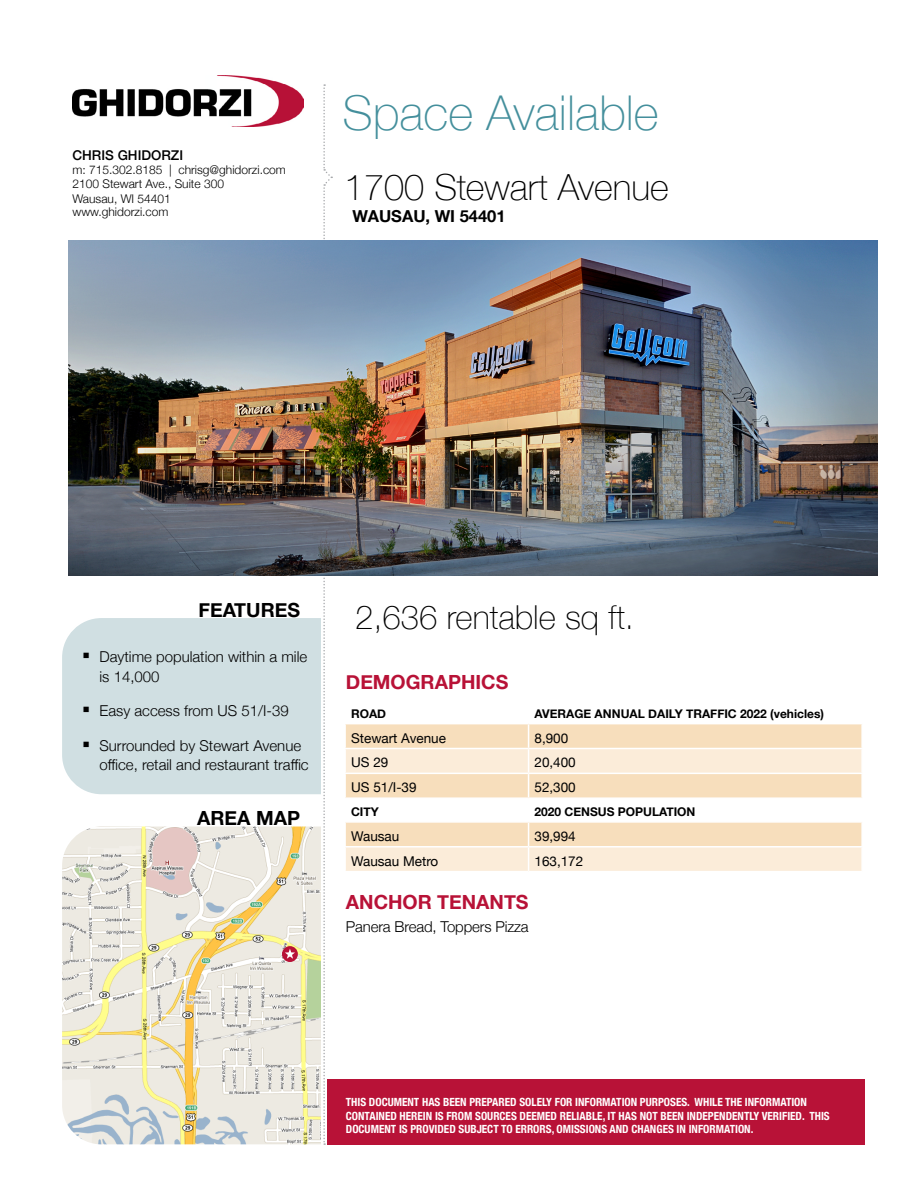
<style>
.page{position:relative;width:918px;height:1188px;background:#fff}
.page>*{position:absolute;margin:0;border:0;box-sizing:border-box;transform-origin:0 0}
.t1{font:100 48px "Helvetica Neue";color:#448f9c}
.t2{font:100 36px "Helvetica Neue";color:#000}
.t3{font:100 33px "Helvetica Neue";color:#000}
.t4{font:700 19.5px "Helvetica Neue";color:#b81237}
.t5{font:700 19.5px "Helvetica Neue";color:#000}
.t6{font:700 16.5px "Helvetica Neue";color:#000}
.t7{font:300 15px/19.5px "Helvetica Neue";color:#000}
.t8{font:13.5px "Helvetica Neue";color:#000}
.t9{font:500 13.5px "Helvetica Neue";color:#000}
.t10{font:300 12px/14.1px "Helvetica Neue";color:#000}
.t11{font:700 12px "Helvetica Neue";color:#000}
.t12{font:700 condensed 11.25px/13.5px "Helvetica Neue";color:#fff}
</style>
<div class="page">
<img style="left:63px;top:827px;width:258px;height:317px">
<div style="left:61px;top:617px;width:598px;height:178px;background:#d0dfe2;border-radius:40px"></div>
<div style="left:321px;top:522px;width:459px;height:666px;background:#fff"></div>
<svg style="left:282px;top:946px;width:16px;height:16px"></svg>
<svg style="left:285px;top:949px;width:10px;height:10px"></svg>
<img style="left:72px;top:75px;width:231px;height:52px">
<div style="left:328px;top:1079px;width:537px;height:65px;background:#b81237"></div>
<svg style="left:323px;top:84px;width:9px;height:1061px"></svg>
<img style="left:69px;top:241px;width:809px;height:334px">
<svg style="left:346px;top:724px;width:515px;height:24px;fill:#f7debc"></svg>
<svg style="left:346px;top:749px;width:515px;height:122px"></svg>
<hr style="left:344px;top:773px;width:185px;height:1px;background:#fff">
<hr style="left:529px;top:773px;width:334px;height:1px;background:#fff">
<hr style="left:344px;top:797px;width:185px;height:2px;background:#fff">
<hr style="left:529px;top:797px;width:334px;height:2px;background:#fff">
<hr style="left:344px;top:821px;width:185px;height:2px;background:#fff">
<hr style="left:529px;top:821px;width:334px;height:2px;background:#fff">
<hr style="left:344px;top:846px;width:185px;height:2px;background:#fff">
<hr style="left:529px;top:846px;width:334px;height:2px;background:#fff">
<svg style="left:528px;top:724px;width:1px;height:147px"></svg>
<p class="t9" style="left:72px;top:144px;width:112px">CHRIS GHIDORZI</p>
<p class="t10" style="left:72px;top:162px;width:215px">m: 715.302.8185 | chrisg@ghidorzi.com<br>2100 Stewart Ave., Suite 300<br>Wausau, WI 54401<br>www.ghidorzi.com</p>
<h1 class="t1" style="left:343px;top:76px;width:318px">Space Available</h1>
<h2 class="t2" style="left:344px;top:160px;width:326px">1700 Stewart Avenue</h2>
<h3 class="t6" style="left:353px;top:203px;width:155px">WAUSAU, WI 54401</h3>
<h3 class="t5" style="left:199px;top:594px;width:103px">FEATURES</h3>
<h3 class="t7" style="left:99px;top:646px;width:209px">Daytime population within a mile is 14,000</h3>
<h3 class="t7" style="left:99px;top:700px;width:191px">Easy access from US 51/I-39</h3>
<h3 class="t7" style="left:99px;top:734px;width:211px">Surrounded by Stewart Avenue office, retail and restaurant traffic</h3>
<h3 class="t5" style="left:197px;top:803px;width:104px">AREA MAP</h3>
<h3 class="t3" style="left:355px;top:592px;width:281px">2,636 rentable sq ft.</h3>
<h3 class="t4" style="left:346px;top:667px;width:164px">DEMOGRAPHICS</h3>
<p class="t11" style="left:351px;top:704px;width:37px">ROAD</p>
<p class="t11" style="left:535px;top:704px;width:291px">AVERAGE ANNUAL DAILY TRAFFIC 2022 (vehicles)</p>
<p class="t8" style="left:351px;top:728px;width:96px">Stewart Avenue</p>
<p class="t8" style="left:535px;top:728px;width:35px">8,900</p>
<p class="t8" style="left:351px;top:753px;width:39px">US 29</p>
<p class="t8" style="left:535px;top:753px;width:43px">20,400</p>
<p class="t8" style="left:351px;top:778px;width:67px">US 51/I-39</p>
<p class="t8" style="left:535px;top:778px;width:43px">52,300</p>
<p class="t11" style="left:351px;top:802px;width:29px">CITY</p>
<p class="t11" style="left:535px;top:802px;width:162px">2020 CENSUS POPULATION</p>
<p class="t8" style="left:351px;top:826px;width:50px">Wausau</p>
<p class="t8" style="left:535px;top:826px;width:43px">39,994</p>
<p class="t8" style="left:351px;top:851px;width:89px">Wausau Metro</p>
<p class="t8" style="left:535px;top:851px;width:50px">163,172</p>
<h3 class="t4" style="left:346px;top:887px;width:184px">ANCHOR TENANTS</h3>
<h3 class="t7" style="left:346px;top:916px;width:184px">Panera Bread, Toppers Pizza</h3>
<p class="t12" style="left:346px;top:1094px;width:485px">THIS DOCUMENT HAS BEEN PREPARED SOLELY FOR INFORMATION PURPOSES. WHILE THE INFORMATION<br>CONTAINED HEREIN IS FROM SOURCES DEEMED RELIABLE, IT HAS NOT BEEN INDEPENDENTLY VERIFIED. THIS<br>DOCUMENT IS PROVIDED SUBJECT TO ERRORS, OMISSIONS AND CHANGES IN INFORMATION.</p>
</div>
